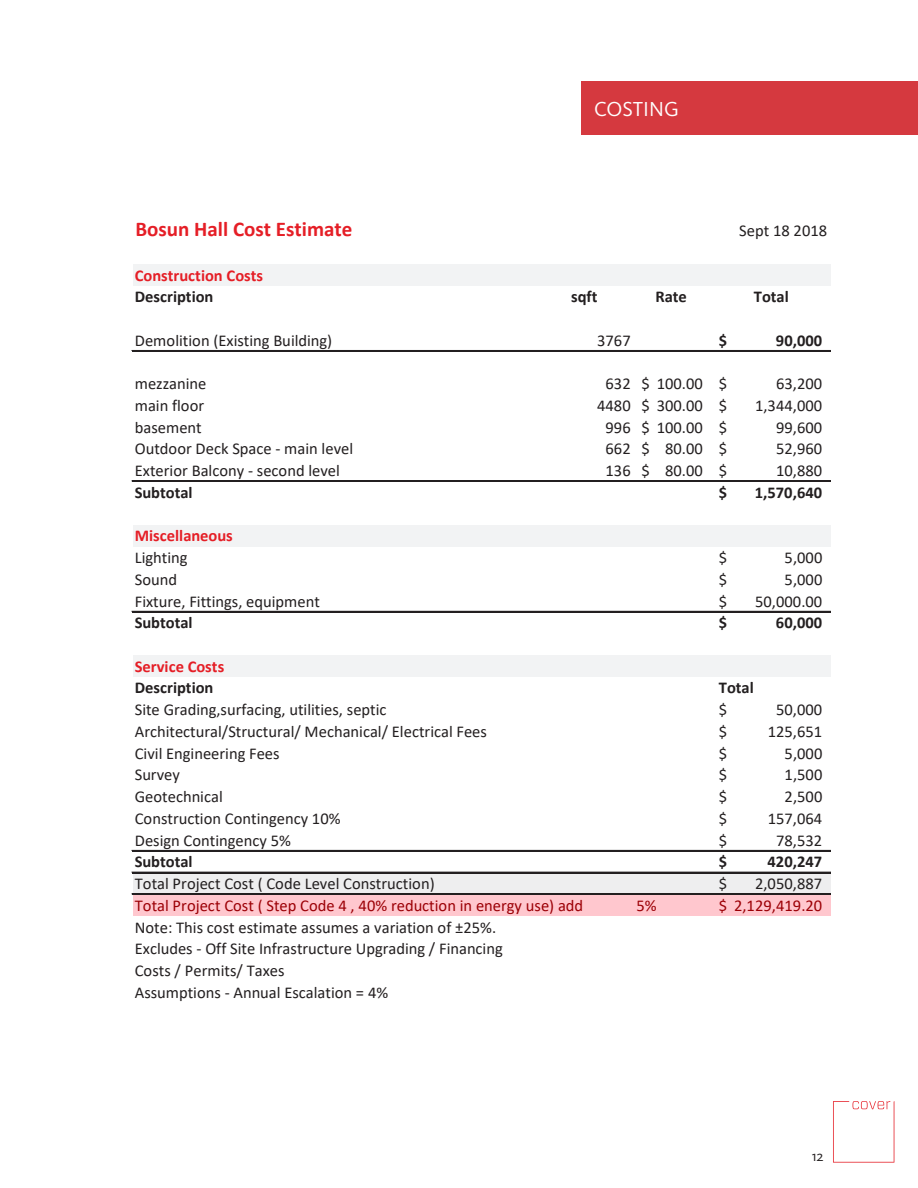
<style>
.page{position:relative;width:918px;height:1188px;background:#fff}
.page>*{position:absolute;margin:0;border:0;box-sizing:border-box;transform-origin:0 0}
.t1{font:700 21px "Calibri";color:#e51e26}
.t2{font:21px "Kievit OT";letter-spacing:-.005em;color:#fff}
.t3{font:16.5px/21.8px "Calibri";color:#231f20}
.t4{font:700 16.5px "Calibri";color:#231f20}
.t5{font:700 16.5px/21.8px "Calibri";color:#e51e26}
.t6{font:16.5px "Calibri";color:#9c0006}
.t7{font:15px "Kievit OT";color:#231f20}
.s1{color:#231f20}
.s2{font-weight:400;color:#231f20}
</style>
<div class="page">
<div style="left:582px;top:81px;width:336px;height:54px;background:#d5393f"></div>
<svg style="left:833px;top:1101px;width:61px;height:62px"></svg>
<div style="left:133px;top:264px;width:698px;height:22px;background:#f2f3f4"></div>
<div style="left:133px;top:525px;width:698px;height:22px;background:#f2f3f4"></div>
<div style="left:133px;top:655px;width:698px;height:22px;background:#f2f3f4"></div>
<div style="left:133px;top:873px;width:698px;height:22px;background:#eeeeef"></div>
<div style="left:133px;top:894px;width:698px;height:22px;background:#ffc7ce"></div>
<hr style="left:132px;top:350px;width:699px;height:2px;background:#231f20">
<hr style="left:132px;top:481px;width:699px;height:1px;background:#231f20">
<hr style="left:132px;top:611px;width:699px;height:2px;background:#231f20">
<hr style="left:132px;top:850px;width:699px;height:2px;background:#231f20">
<hr style="left:132px;top:872px;width:699px;height:1px;background:#231f20">
<hr style="left:132px;top:894px;width:699px;height:1px;background:#231f20">
<p class="t2" style="left:594px;top:97px;width:86px">COSTING</p>
<p class="t1" style="left:135px;top:214px;width:219px">Bosun Hall Cost Estimate</p>
<p class="t3" style="left:739px;top:219px;width:90px">Sept 18 2018</p>
<p class="t5" style="left:135px;top:264px;width:130px">Construction Costs<br><span class="s1">Description</span></p>
<p class="t4" style="left:571px;top:285px;width:28px">sqft</p>
<p class="t4" style="left:655px;top:285px;width:33px">Rate</p>
<p class="t4" style="left:754px;top:285px;width:36px">Total</p>
<p class="t3" style="left:135px;top:329px;width:199px">Demolition (Existing Building)</p>
<p class="t3" style="left:597px;top:329px;width:35px">3767</p>
<p class="t4" style="left:719px;top:329px;width:10px">$</p>
<p class="t4" style="left:776px;top:329px;width:48px">90,000</p>
<p class="t3" style="left:135px;top:372px;width:73px">mezzanine</p>
<p class="t3" style="left:605px;top:372px;width:123px">632 $ 100.00 $</p>
<p class="t3" style="left:776px;top:372px;width:48px">63,200</p>
<p class="t3" style="left:135px;top:394px;width:71px">main floor</p>
<p class="t3" style="left:597px;top:394px;width:132px">4480 $ 300.00 $</p>
<p class="t3" style="left:755px;top:394px;width:69px">1,344,000</p>
<p class="t3" style="left:135px;top:416px;width:68px">basement</p>
<p class="t3" style="left:605px;top:416px;width:123px">996 $ 100.00 $</p>
<p class="t3" style="left:776px;top:416px;width:48px">99,600</p>
<p class="t3" style="left:135px;top:438px;width:220px">Outdoor Deck Space - main level</p>
<p class="t3" style="left:605px;top:438px;width:123px">662 $ 80.00 $</p>
<p class="t3" style="left:776px;top:438px;width:48px">52,960</p>
<p class="t3" style="left:135px;top:459px;width:207px">Exterior Balcony - second level</p>
<p class="t3" style="left:605px;top:459px;width:123px">136 $ 80.00 $</p>
<p class="t3" style="left:776px;top:459px;width:48px">10,880</p>
<p class="t4" style="left:135px;top:481px;width:59px">Subtotal</p>
<p class="t4" style="left:719px;top:481px;width:10px">$</p>
<p class="t4" style="left:755px;top:481px;width:69px">1,570,640</p>
<p class="t5" style="left:135px;top:525px;width:99px">Miscellaneous<br><span class="s2">Lighting</span></p>
<p class="t3" style="left:719px;top:546px;width:10px">$</p>
<p class="t3" style="left:785px;top:546px;width:39px">5,000</p>
<p class="t3" style="left:135px;top:568px;width:44px">Sound</p>
<p class="t3" style="left:719px;top:568px;width:10px">$</p>
<p class="t3" style="left:785px;top:568px;width:39px">5,000</p>
<p class="t3" style="left:135px;top:590px;width:187px">Fixture, Fittings, equipment</p>
<p class="t3" style="left:719px;top:590px;width:10px">$</p>
<p class="t3" style="left:755px;top:590px;width:69px">50,000.00</p>
<p class="t4" style="left:135px;top:611px;width:59px">Subtotal</p>
<p class="t4" style="left:719px;top:611px;width:10px">$</p>
<p class="t4" style="left:776px;top:611px;width:48px">60,000</p>
<p class="t5" style="left:135px;top:655px;width:91px">Service Costs<br><span class="s1">Description</span></p>
<p class="t4" style="left:719px;top:676px;width:36px">Total</p>
<p class="t3" style="left:135px;top:698px;width:253px">Site Grading,surfacing, utilities, septic</p>
<p class="t3" style="left:719px;top:698px;width:10px">$</p>
<p class="t3" style="left:776px;top:698px;width:48px">50,000</p>
<p class="t3" style="left:135px;top:720px;width:354px">Architectural/Structural/ Mechanical/ Electrical Fees</p>
<p class="t3" style="left:719px;top:720px;width:10px">$</p>
<p class="t3" style="left:768px;top:720px;width:56px">125,651</p>
<p class="t3" style="left:135px;top:742px;width:146px">Civil Engineering Fees</p>
<p class="t3" style="left:719px;top:742px;width:10px">$</p>
<p class="t3" style="left:785px;top:742px;width:39px">5,000</p>
<p class="t3" style="left:135px;top:764px;width:47px">Survey</p>
<p class="t3" style="left:719px;top:764px;width:10px">$</p>
<p class="t3" style="left:785px;top:764px;width:39px">1,500</p>
<p class="t3" style="left:135px;top:785px;width:90px">Geotechnical</p>
<p class="t3" style="left:719px;top:785px;width:10px">$</p>
<p class="t3" style="left:785px;top:785px;width:39px">2,500</p>
<p class="t3" style="left:135px;top:807px;width:207px">Construction Contingency 10%</p>
<p class="t3" style="left:719px;top:807px;width:10px">$</p>
<p class="t3" style="left:768px;top:807px;width:56px">157,064</p>
<p class="t3" style="left:135px;top:829px;width:158px">Design Contingency 5%</p>
<p class="t3" style="left:719px;top:829px;width:10px">$</p>
<p class="t3" style="left:776px;top:829px;width:48px">78,532</p>
<p class="t4" style="left:135px;top:850px;width:59px">Subtotal</p>
<p class="t4" style="left:719px;top:850px;width:10px">$</p>
<p class="t4" style="left:767px;top:850px;width:56px">420,247</p>
<p class="t3" style="left:135px;top:872px;width:301px">Total Project Cost ( Code Level Construction)</p>
<p class="t3" style="left:719px;top:872px;width:10px">$</p>
<p class="t3" style="left:755px;top:872px;width:69px">2,050,887</p>
<p class="t6" style="left:135px;top:894px;width:450px">Total Project Cost ( Step Code 4 , 40% reduction in energy use) add</p>
<p class="t6" style="left:637px;top:894px;width:22px">5%</p>
<p class="t6" style="left:719px;top:894px;width:105px">$ 2,129,419.20</p>
<p class="t3" style="left:135px;top:916px;width:370px">Note: This cost estimate assumes a variation of ±25%.<br>Excludes - Off Site Infrastructure Upgrading / Financing Costs / Permits/ Taxes<br>Assumptions - Annual Escalation = 4%</p>
<p class="t7" style="left:812px;top:1148px;width:14px">12</p>
</div>
